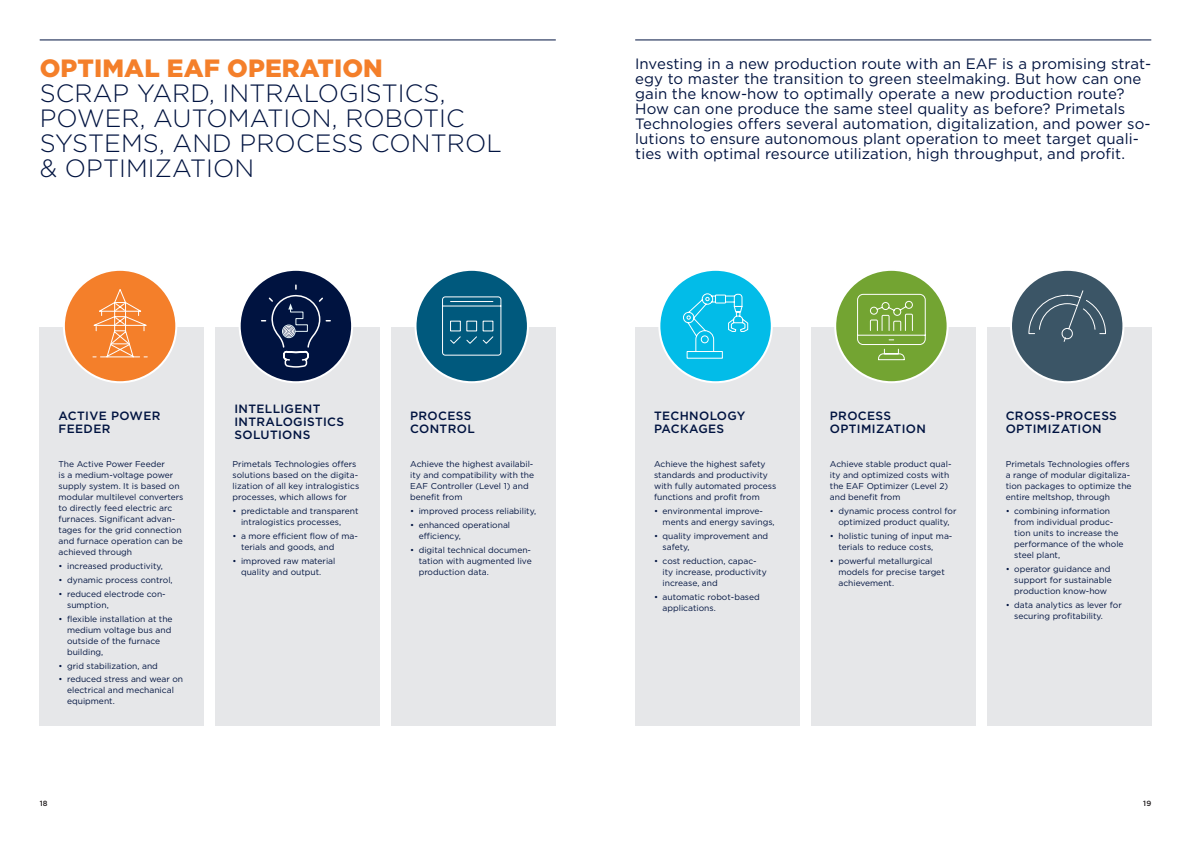
<style>
.page{position:relative;width:1191px;height:842px;background:#fff}
.page>*{position:absolute;margin:0;border:0;box-sizing:border-box;transform-origin:0 0}
._01__Headline_-_Light_-_25pt_-_orange{font:300 25px/25px "Gotham";letter-spacing:.005em;color:#001340}
._04__subhead_-_Book_-_15pt_-_dark_Blue{font:15px/15px "Gotham";letter-spacing:.005em;color:#001340}
._02__Subhead_-_Black_-_8_5pt_-_orange{font:500 12px/13px "Gotham";letter-spacing:.03em;color:#001340}
._01__Copy_-_Book_-_8_5_pt_-_black{font:8.5px/11px "Gotham";color:#001340}
.Page_left_black{font:500 7.5px "Gotham";color:#231f20}
.s1{font-weight:900;color:#f47f2a}
</style>
<div class="page">
<hr style="left:40px;top:40px;width:516px;height:1px;background:#001340">
<hr style="left:635px;top:40px;width:516px;height:1px;background:#001340">
<div style="left:40px;top:327px;width:164px;height:399px;background:#e6e7e9"></div>
<div style="left:635px;top:327px;width:164px;height:399px;background:#e6e7e9"></div>
<div style="left:215px;top:327px;width:165px;height:399px;background:#e6e7e9"></div>
<div style="left:811px;top:327px;width:164px;height:399px;background:#e6e7e9"></div>
<div style="left:391px;top:327px;width:165px;height:399px;background:#e6e7e9"></div>
<div style="left:986px;top:327px;width:165px;height:399px;background:#e6e7e9"></div>
<div style="left:64px;top:270px;width:112px;height:112px;background:#f47f2a;border-radius:50%"></div>
<div style="left:63px;top:269px;width:114px;height:114px;border:2px solid #fff;border-radius:50%"></div>
<div style="left:659px;top:270px;width:113px;height:112px;background:#02bce8;border-radius:50%"></div>
<div style="left:658px;top:269px;width:115px;height:114px;border:2px solid #fff;border-radius:50%"></div>
<div style="left:240px;top:270px;width:112px;height:112px;background:#001340;border-radius:50%"></div>
<div style="left:239px;top:269px;width:114px;height:114px;border:2px solid #fff;border-radius:50%"></div>
<div style="left:835px;top:270px;width:112px;height:112px;background:#73a432;border-radius:50%"></div>
<div style="left:834px;top:269px;width:114px;height:114px;border:2px solid #fff;border-radius:50%"></div>
<div style="left:415px;top:270px;width:113px;height:112px;background:#00597d;border-radius:50%"></div>
<div style="left:414px;top:269px;width:115px;height:114px;border:2px solid #fff;border-radius:50%"></div>
<div style="left:1011px;top:270px;width:112px;height:112px;background:#3b5566;border-radius:50%"></div>
<div style="left:1010px;top:269px;width:114px;height:114px;border:2px solid #fff;border-radius:50%"></div>
<svg style="left:857px;top:293px;width:69px;height:68px"></svg>
<svg style="left:683px;top:293px;width:65px;height:66px"></svg>
<svg style="left:1028px;top:290px;width:78px;height:52px"></svg>
<svg style="left:442px;top:296px;width:60px;height:60px"></svg>
<svg style="left:92px;top:289px;width:56px;height:69px"></svg>
<svg style="left:261px;top:284px;width:71px;height:84px"></svg>
<p class="_01__Headline_-_Light_-_25pt_-_orange" style="left:40px;top:55px;width:463px"><span class="s1">OPTIMAL EAF OPERATION<br></span>SCRAP YARD, INTRALOGISTICS,<br>POWER, AUTOMATION, ROBOTIC<br>SYSTEMS, AND PROCESS CONTROL &amp; OPTIMIZATION</p>
<p class="_04__subhead_-_Book_-_15pt_-_dark_Blue" style="left:635px;top:56px;width:517px">Investing in a new production route with an EAF is a promising strat&shy;egy to master the transition to green steelmaking. But how can one gain the know-how to optimally operate a new production route?<br>How can one produce the same steel quality as before? Primetals Technologies offers several automation, digitalization, and power so&shy;lutions to ensure autonomous plant operation to meet target quali&shy;ties with optimal resource utilization, high throughput, and profit.</p>
<p class="_02__Subhead_-_Black_-_8_5pt_-_orange" style="left:234px;top:402px;width:111px">INTELLIGENT<br>INTRALOGISTICS<br>SOLUTIONS</p>
<p class="_02__Subhead_-_Black_-_8_5pt_-_orange" style="left:59px;top:409px;width:103px">ACTIVE POWER<br>FEEDER</p>
<p class="_02__Subhead_-_Black_-_8_5pt_-_orange" style="left:654px;top:409px;width:93px">TECHNOLOGY<br>PACKAGES</p>
<p class="_01__Copy_-_Book_-_8_5_pt_-_black" style="left:59px;top:459px;width:126px">The Active Power Feeder<br>is a medium-voltage power supply system. It is based on modular multilevel converters to directly feed electric arc furnaces. Significant advan&shy;tages for the grid connection and furnace operation can be achieved through</p>
<p class="_01__Copy_-_Book_-_8_5_pt_-_black" style="left:59px;top:560px;width:106px">• increased productivity,</p>
<p class="_01__Copy_-_Book_-_8_5_pt_-_black" style="left:59px;top:574px;width:116px">• dynamic process control,</p>
<p class="_01__Copy_-_Book_-_8_5_pt_-_black" style="left:67px;top:588px;width:100px;text-indent:-9px">• reduced electrode con&shy;sumption,</p>
<p class="_01__Copy_-_Book_-_8_5_pt_-_black" style="left:67px;top:613px;width:107px;text-indent:-9px">• flexible installation at the medium voltage bus and outside of the furnace building,</p>
<p class="_01__Copy_-_Book_-_8_5_pt_-_black" style="left:59px;top:660px;width:101px">• grid stabilization, and</p>
<p class="_01__Copy_-_Book_-_8_5_pt_-_black" style="left:67px;top:674px;width:118px;text-indent:-9px">• reduced stress and wear on electrical and mechanical equipment.</p>
<p class="_02__Subhead_-_Black_-_8_5pt_-_orange" style="left:410px;top:409px;width:66px">PROCESS<br>CONTROL</p>
<p class="_02__Subhead_-_Black_-_8_5pt_-_orange" style="left:1005px;top:409px;width:113px">CROSS-PROCESS<br>OPTIMIZATION</p>
<p class="_01__Copy_-_Book_-_8_5_pt_-_black" style="left:410px;top:459px;width:125px">Achieve the highest availabil&shy;ity and compatibility with the<br>EAF Controller (Level 1) and benefit from</p>
<p class="_01__Copy_-_Book_-_8_5_pt_-_black" style="left:410px;top:505px;width:127px">• improved process reliability,</p>
<p class="_01__Copy_-_Book_-_8_5_pt_-_black" style="left:419px;top:519px;width:93px;text-indent:-9px">• enhanced operational efficiency,</p>
<p class="_01__Copy_-_Book_-_8_5_pt_-_black" style="left:419px;top:544px;width:114px;text-align:justify;text-indent:-9px">• digital technical documen&shy;tation with augmented live production data.</p>
<p class="_02__Subhead_-_Black_-_8_5pt_-_orange" style="left:830px;top:409px;width:98px">PROCESS<br>OPTIMIZATION</p>
<p class="_01__Copy_-_Book_-_8_5_pt_-_black" style="left:830px;top:459px;width:123px">Achieve stable product qual&shy;ity and optimized costs with the EAF Optimizer (Level 2) and benefit from</p>
<p class="_01__Copy_-_Book_-_8_5_pt_-_black" style="left:830px;top:505px;width:128px;text-align:center">• dynamic process control for optimized product quality,</p>
<p class="_01__Copy_-_Book_-_8_5_pt_-_black" style="left:838px;top:530px;width:115px;text-indent:-9px">• holistic tuning of input ma&shy;terials to reduce costs,</p>
<p class="_01__Copy_-_Book_-_8_5_pt_-_black" style="left:838px;top:555px;width:108px;text-indent:-9px">• powerful metallurgical models for precise target achievement.</p>
<p class="_01__Copy_-_Book_-_8_5_pt_-_black" style="left:232px;top:459px;width:128px">Primetals Technologies offers solutions based on the digita&shy;lization of all key intralogistics processes, which allows for</p>
<p class="_01__Copy_-_Book_-_8_5_pt_-_black" style="left:241px;top:505px;width:119px;text-indent:-9px">• predictable and transparent intralogistics processes,</p>
<p class="_01__Copy_-_Book_-_8_5_pt_-_black" style="left:241px;top:530px;width:118px;text-indent:-9px">• a more efficient flow of ma&shy;terials and goods, and</p>
<p class="_01__Copy_-_Book_-_8_5_pt_-_black" style="left:241px;top:555px;width:96px;text-indent:-9px">• improved raw material quality and output.</p>
<p class="_01__Copy_-_Book_-_8_5_pt_-_black" style="left:654px;top:459px;width:124px">Achieve the highest safety standards and productivity with fully automated process functions and profit from</p>
<p class="_01__Copy_-_Book_-_8_5_pt_-_black" style="left:662px;top:505px;width:114px;text-indent:-9px">• environmental improve&shy;ments and energy savings,</p>
<p class="_01__Copy_-_Book_-_8_5_pt_-_black" style="left:662px;top:530px;width:107px;text-indent:-9px">• quality improvement and safety,</p>
<p class="_01__Copy_-_Book_-_8_5_pt_-_black" style="left:662px;top:555px;width:106px;text-indent:-9px">• cost reduction, capac&shy;ity increase, productivity increase, and</p>
<p class="_01__Copy_-_Book_-_8_5_pt_-_black" style="left:662px;top:591px;width:99px;text-indent:-9px">• automatic robot-based applications.</p>
<p class="_01__Copy_-_Book_-_8_5_pt_-_black" style="left:1005px;top:459px;width:127px">Primetals Technologies offers a range of modular digitaliza&shy;tion packages to optimize the entire meltshop, through</p>
<p class="_01__Copy_-_Book_-_8_5_pt_-_black" style="left:1014px;top:505px;width:111px;text-indent:-9px">• combining information from individual produc&shy;tion units to increase the performance of the whole steel plant,</p>
<p class="_01__Copy_-_Book_-_8_5_pt_-_black" style="left:1014px;top:563px;width:99px;text-indent:-9px">• operator guidance and support for sustainable production know-how</p>
<p class="_01__Copy_-_Book_-_8_5_pt_-_black" style="left:1014px;top:599px;width:109px;text-indent:-9px">• data analytics as lever for securing profitability.</p>
<p class="Page_left_black" style="left:40px;top:798px;width:9px">18</p>
<p class="Page_left_black" style="left:1143px;top:798px;width:10px">19</p>
</div>
